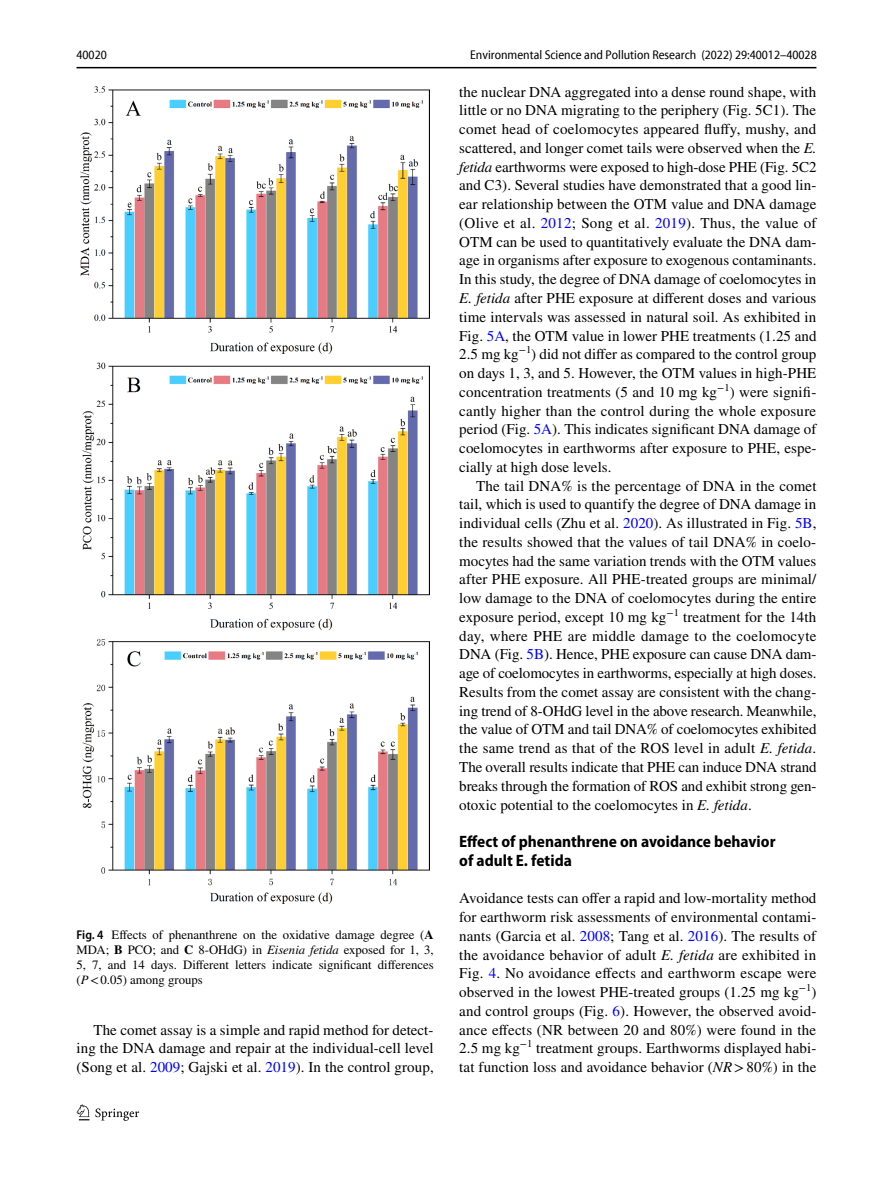
<style>
.page{position:relative;width:893px;height:1187px;background:#fff}
.page>*{position:absolute;margin:0;border:0;box-sizing:border-box;transform-origin:0 0}
.t1{font:700 semi-condensed 16.5px/18.8px "Myriad Pro";color:#000}
.t2{font:15px/18.8px "STIX";letter-spacing:.005em;color:#000;text-align:justify}
.t3{font:12.75px/15px "STIX";color:#000;text-align:justify}
.t4{font:semi-condensed 12.75px "Myriad Pro Unic";color:#000}
.s1{font-family:"Myriad Pro";font-weight:600;font-stretch:semi-condensed}
.s2{font-weight:700}
.s3{font-style:italic}
.s4{color:#00f}
</style>
<div class="page">
<hr style="left:77px;top:67px;width:739px;height:1px;background:#000">
<img style="left:81px;top:87px;width:348px;height:816px">
<svg style="left:77px;top:1104px;width:12px;height:16px"></svg>
<svg style="left:95px;top:1108px;width:44px;height:12px"></svg>
<p class="t4" style="left:77px;top:50px;width:32px">40020</p>
<p class="t4" style="left:470px;top:50px;width:348px">Environmental Science and Pollution Research (2022) 29:40012–40028</p>
<p class="t3" style="left:77px;top:927px;width:359px"><span class="s1">Fig. 4</span> Effects of phenanthrene on the oxidative damage degree (<span class="s2">A </span>MDA; <span class="s2">B</span> PCO; and <span class="s2">C</span> 8-OHdG) in <span class="s3">Eisenia fetida</span> exposed for 1, 3, 5, 7, and 14 days. Different letters indicate significant differences (<span class="s3">P</span>&lt;0.05) among groups</p>
<p class="t2" style="left:77px;top:1021px;width:359px;text-indent:17px">The comet assay is a simple and rapid method for detect&shy;ing the DNA damage and repair at the individual-cell level (Song et al. <span class="s4">2009</span>; Gajski et al. <span class="s4">2019</span>). In the control group,</p>
<p class="t2" style="left:459px;top:83px;width:359px">the nuclear DNA aggregated into a dense round shape, with little or no DNA migrating to the periphery (Fig. 5C1). The comet head of coelomocytes appeared fluffy, mushy, and scattered, and longer comet tails were observed when the <span class="s3">E. fetida</span> earthworms were exposed to high-dose PHE (Fig. 5C2 and C3). Several studies have demonstrated that a good lin&shy;ear relationship between the OTM value and DNA damage (Olive et al. <span class="s4">2012</span>; Song et al. <span class="s4">2019</span>). Thus, the value of OTM can be used to quantitatively evaluate the DNA dam&shy;age in organisms after exposure to exogenous contaminants.<br>In this study, the degree of DNA damage of coelomocytes in <span class="s3">E. fetida</span> after PHE exposure at different doses and various time intervals was assessed in natural soil. As exhibited in Fig. <span class="s4">5A</span>, the OTM value in lower PHE treatments (1.25 and 2.5 mg kg<sup>−1</sup>) did not differ as compared to the control group on days 1, 3, and 5. However, the OTM values in high-PHE concentration treatments (5 and 10 mg kg<sup>−1</sup>) were signifi&shy;cantly higher than the control during the whole exposure period (Fig. <span class="s4">5A</span>). This indicates significant DNA damage of coelomocytes in earthworms after exposure to PHE, espe&shy;cially at high dose levels.</p>
<p class="t2" style="left:459px;top:477px;width:359px;text-indent:17px">The tail DNA% is the percentage of DNA in the comet tail, which is used to quantify the degree of DNA damage in individual cells (Zhu et al. <span class="s4">2020</span>). As illustrated in Fig. <span class="s4">5B</span>, the results showed that the values of tail DNA% in coelo&shy;mocytes had the same variation trends with the OTM values after PHE exposure. All PHE-treated groups are minimal/ low damage to the DNA of coelomocytes during the entire exposure period, except 10 mg kg<sup>−1</sup> treatment for the 14th day, where PHE are middle damage to the coelomocyte DNA (Fig. <span class="s4">5B</span>). Hence, PHE exposure can cause DNA dam&shy;age of coelomocytes in earthworms, especially at high doses.<br>Results from the comet assay are consistent with the chang&shy;ing trend of 8-OHdG level in the above research. Meanwhile, the value of OTM and tail DNA% of coelomocytes exhibited the same trend as that of the ROS level in adult <span class="s3">E. fetida</span>.<br>The overall results indicate that PHE can induce DNA strand breaks through the formation of ROS and exhibit strong gen&shy;otoxic potential to the coelomocytes in <span class="s3">E. fetida</span>.</p>
<p class="t1" style="left:459px;top:832px;width:318px">Effect of phenanthrene on avoidance behavior of adult E. fetida</p>
<p class="t2" style="left:459px;top:889px;width:359px">Avoidance tests can offer a rapid and low-mortality method for earthworm risk assessments of environmental contami&shy;nants (Garcia et al. <span class="s4">2008</span>; Tang et al. <span class="s4">2016</span>). The results of the avoidance behavior of adult <span class="s3">E. fetida</span> are exhibited in Fig. <span class="s4">4</span>. No avoidance effects and earthworm escape were observed in the lowest PHE-treated groups (1.25 mg kg<sup>−1</sup>) and control groups (Fig. <span class="s4">6</span>). However, the observed avoid&shy;ance effects (NR between 20 and 80%) were found in the 2.5 mg kg<sup>−1</sup> treatment groups. Earthworms displayed habi&shy;tat function loss and avoidance behavior (<span class="s3">NR</span>&gt;80%) in the</p>
</div>
